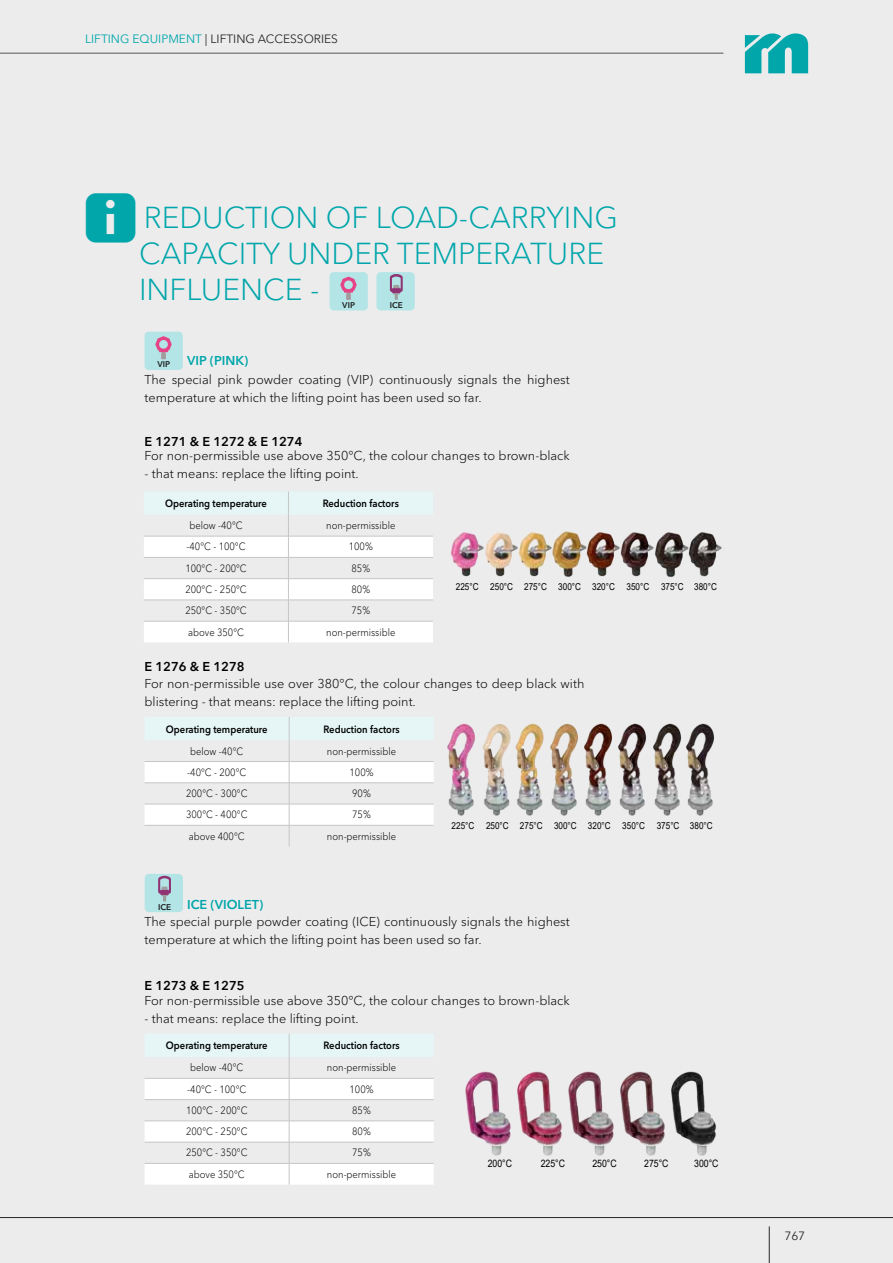
<style>
.page{position:relative;width:893px;height:1263px;background:#ececed}
.page>*{position:absolute;margin:0;border:0;box-sizing:border-box;transform-origin:0 0}
.t1{font:300 30px/36px "Avenir Next W1 G";color:#00a6aa}
.t2{font:300 12.75px/18px "Avenir Next W1 G";color:#000}
.t3{font:600 12.75px "Avenir Next W1 G";color:#000}
.t4{font:600 12.75px "Avenir Next W1 G";color:#00a6aa}
.t5{font:12px "Avenir Next W1 G";color:#282827}
.t6{font:300 10.5px "Avenir Next W1 G";color:#000;scale:.9 1}
.t7{font:600 10.5px "Avenir Next W1 G";color:#000;scale:.9 1}
.t8{font:10.2px "Arial";color:#000;scale:.85 1}
.t9{font:9.6px "Arial";color:#000;scale:.85 1}
.t10{font:600 8.25px "Avenir Next W1 G";color:#1d1d1c}
.s1{color:#00a6aa}
.s2{font-family:"Meusburger Sonderzeichen";font-weight:400}
</style>
<div class="page">
<hr style="left:0;top:1217px;width:893px;height:1px;background:#282827">
<hr style="left:769px;top:1226px;width:1px;height:37px;background:#282827">
<hr style="left:0;top:53px;width:723px;height:1px;background:#565656">
<svg style="left:745px;top:33px;width:63px;height:40px"></svg>
<img style="left:591px;top:532px;width:22px;height:45px">
<img style="left:613px;top:532px;width:34px;height:45px">
<img style="left:693px;top:532px;width:29px;height:45px">
<img style="left:522px;top:532px;width:22px;height:45px">
<img style="left:488px;top:532px;width:34px;height:45px">
<img style="left:451px;top:532px;width:37px;height:45px">
<img style="left:544px;top:531px;width:47px;height:46px">
<img style="left:647px;top:532px;width:46px;height:45px">
<img style="left:573px;top:1071px;width:32px;height:85px">
<img style="left:605px;top:1071px;width:51px;height:85px">
<img style="left:656px;top:1071px;width:60px;height:85px">
<img style="left:465px;top:1071px;width:37px;height:85px">
<img style="left:502px;top:1071px;width:71px;height:85px">
<img style="left:501px;top:724px;width:23px;height:86px">
<img style="left:524px;top:723px;width:35px;height:93px">
<img style="left:559px;top:723px;width:33px;height:93px">
<img style="left:592px;top:723px;width:35px;height:93px">
<img style="left:627px;top:723px;width:33px;height:93px">
<img style="left:660px;top:723px;width:54px;height:93px">
<img style="left:447px;top:723px;width:54px;height:93px">
<div style="left:330px;top:272px;width:38px;height:38px;background:#b3e4e6;border-radius:4px"></div>
<svg style="left:340px;top:277px;width:17px;height:23px"></svg>
<div style="left:145px;top:332px;width:38px;height:38px;background:#b3e4e6;border-radius:4px"></div>
<svg style="left:155px;top:336px;width:17px;height:23px"></svg>
<div style="left:376px;top:272px;width:39px;height:38px;background:#b3e4e6;border-radius:4px"></div>
<svg style="left:390px;top:274px;width:13px;height:26px"></svg>
<div style="left:145px;top:874px;width:38px;height:38px;background:#b3e4e6;border-radius:4px"></div>
<svg style="left:158px;top:876px;width:13px;height:25px"></svg>
<svg style="left:144px;top:491px;width:289px;height:151px"></svg>
<svg style="left:145px;top:717px;width:289px;height:129px"></svg>
<svg style="left:145px;top:1034px;width:289px;height:151px"></svg>
<p class="t5" style="left:85px;top:32px;width:254px"><span class="s1">LIFTING EQUIPMENT</span> | LIFTING ACCESSORIES</p>
<h1 class="t1" style="left:139px;top:199px;width:480px;text-indent:-54px"><span class="s2">E</span> REDUCTION OF LOAD-CARRYING<br>CAPACITY UNDER TEMPERATURE<br>INFLUENCE -</h1>
<p class="t10" style="left:390px;top:300px;width:15px">ICE</p>
<p class="t10" style="left:342px;top:300px;width:14px">VIP</p>
<p class="t10" style="left:157px;top:359px;width:14px">VIP</p>
<p class="t4" style="left:187px;top:352px;width:63px">VIP (PINK)</p>
<p class="t2" style="left:145px;top:370px;width:427px">The special pink powder coating (VIP) continuously signals the highest temperature at which the lifting point has been used so far.</p>
<p class="t3" style="left:145px;top:433px;width:159px">E 1271 &amp; E 1272 &amp; E 1274</p>
<p class="t2" style="left:145px;top:447px;width:427px">For non-permissible use above 350°C, the colour changes to brown-black</p>
<p class="t2" style="left:145px;top:465px;width:216px">- that means: replace the lifting point.</p>
<p class="t7" style="left:165px;top:497px;width:115px">Operating temperature</p>
<p class="t7" style="left:323px;top:497px;width:86px">Reduction factors</p>
<p class="t6" style="left:189px;top:519px;width:60px">below -40°C</p>
<p class="t6" style="left:326px;top:519px;width:78px">non-permissible</p>
<p class="t6" style="left:187px;top:540px;width:67px">-40°C - 100°C</p>
<p class="t6" style="left:349px;top:540px;width:28px">100%</p>
<p class="t6" style="left:185px;top:562px;width:70px">100°C - 200°C</p>
<p class="t6" style="left:351px;top:562px;width:22px">85%</p>
<p class="t6" style="left:185px;top:583px;width:70px">200°C - 250°C</p>
<p class="t6" style="left:351px;top:583px;width:22px">80%</p>
<p class="t6" style="left:185px;top:604px;width:70px">250°C - 350°C</p>
<p class="t6" style="left:351px;top:604px;width:22px">75%</p>
<p class="t6" style="left:188px;top:626px;width:63px">above 350°C</p>
<p class="t6" style="left:326px;top:626px;width:78px">non-permissible</p>
<p class="t3" style="left:145px;top:659px;width:101px">E 1276 &amp; E 1278</p>
<p class="t9" style="left:456px;top:580px;width:309px">225°C 250°C 275°C 300°C 320°C 350°C 375°C 380°C</p>
<p class="t2" style="left:145px;top:674px;width:441px">For non-permissible use over 380°C, the colour changes to deep black with blistering - that means: replace the lifting point.</p>
<p class="t7" style="left:166px;top:722px;width:115px">Operating temperature</p>
<p class="t7" style="left:323px;top:722px;width:86px">Reduction factors</p>
<p class="t6" style="left:190px;top:745px;width:60px">below -40°C</p>
<p class="t6" style="left:327px;top:745px;width:78px">non-permissible</p>
<p class="t6" style="left:187px;top:766px;width:67px">-40°C - 200°C</p>
<p class="t6" style="left:349px;top:766px;width:28px">100%</p>
<p class="t6" style="left:186px;top:787px;width:70px">200°C - 300°C</p>
<p class="t6" style="left:352px;top:787px;width:22px">90%</p>
<p class="t6" style="left:186px;top:808px;width:70px">300°C - 400°C</p>
<p class="t6" style="left:352px;top:808px;width:22px">75%</p>
<p class="t6" style="left:189px;top:830px;width:63px">above 400°C</p>
<p class="t6" style="left:327px;top:830px;width:78px">non-permissible</p>
<p class="t10" style="left:158px;top:902px;width:15px">ICE</p>
<p class="t4" style="left:187px;top:897px;width:78px">ICE (VIOLET)</p>
<p class="t9" style="left:452px;top:819px;width:309px">225°C 250°C 275°C 300°C 320°C 350°C 375°C 380°C</p>
<p class="t2" style="left:145px;top:913px;width:427px">The special purple powder coating (ICE) continuously signals the highest temperature at which the lifting point has been used so far.</p>
<p class="t3" style="left:145px;top:978px;width:101px">E 1273 &amp; E 1275</p>
<p class="t2" style="left:145px;top:991px;width:427px">For non-permissible use above 350°C, the colour changes to brown-black</p>
<p class="t2" style="left:145px;top:1009px;width:216px">- that means: replace the lifting point.</p>
<p class="t7" style="left:166px;top:1039px;width:115px">Operating temperature</p>
<p class="t7" style="left:323px;top:1039px;width:86px">Reduction factors</p>
<p class="t6" style="left:190px;top:1061px;width:60px">below -40°C</p>
<p class="t6" style="left:327px;top:1061px;width:78px">non-permissible</p>
<p class="t6" style="left:187px;top:1083px;width:67px">-40°C - 100°C</p>
<p class="t6" style="left:349px;top:1083px;width:28px">100%</p>
<p class="t6" style="left:186px;top:1104px;width:70px">100°C - 200°C</p>
<p class="t6" style="left:352px;top:1104px;width:22px">85%</p>
<p class="t6" style="left:186px;top:1125px;width:70px">200°C - 250°C</p>
<p class="t6" style="left:352px;top:1125px;width:22px">80%</p>
<p class="t6" style="left:186px;top:1146px;width:70px">250°C - 350°C</p>
<p class="t6" style="left:352px;top:1146px;width:22px">75%</p>
<p class="t6" style="left:189px;top:1168px;width:63px">above 350°C</p>
<p class="t6" style="left:327px;top:1168px;width:78px">non-permissible</p>
<p class="t8" style="left:488px;top:1157px;width:30px">200°C</p>
<p class="t8" style="left:541px;top:1157px;width:30px">225°C</p>
<p class="t8" style="left:592px;top:1157px;width:30px">250°C</p>
<p class="t8" style="left:644px;top:1157px;width:30px">275°C</p>
<p class="t8" style="left:694px;top:1157px;width:30px">300°C</p>
<p class="t5" style="left:784px;top:1229px;width:22px">767</p>
</div>
